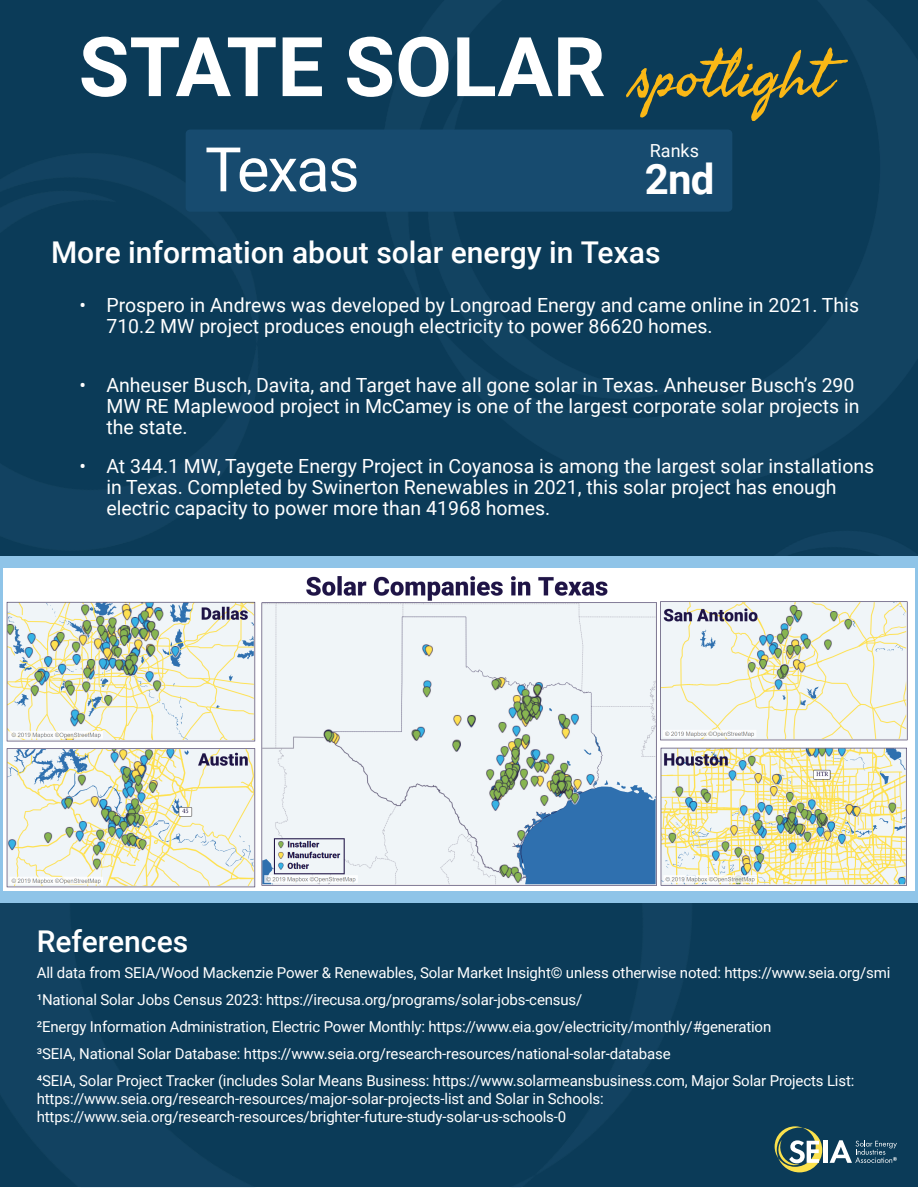
<style>
.page{position:relative;width:918px;height:1188px;background:#fff}
.page>*{position:absolute;margin:0;border:0;box-sizing:border-box;transform-origin:0 0}
.t1{font:700 82.5px "Roboto";color:#fff}
.t2{font:61.5px "Roboto";letter-spacing:-.03em;color:#fff}
.t3{font:700 42px "Roboto";color:#fff}
.t4{font:500 30px "Roboto";color:#fff}
.t5{font:19.5px/21px "Roboto";color:#fff}
.t6{font:18px "Roboto";color:#fff}
.t7{font:15px/27px "Roboto";letter-spacing:-.01em;color:#fff}
.s1{font-family:"Seaweed Script Pro";font-weight:400;font-size:64.5px;color:#fab816}
</style>
<div class="page">
<div style="left:0;top:0;width:918px;height:1187px;background:#0b3b58"></div>
<div style="left:186px;top:130px;width:546px;height:82px;background:#184c70;border-radius:4px"></div>
<svg style="left:775px;top:1126px;width:47px;height:46px"></svg>
<hr style="left:823px;top:1141px;width:4px;height:22px;background:#fff">
<svg style="left:830px;top:1140px;width:67px;height:23px"></svg>
<div style="left:0;top:556px;width:918px;height:347px;background:#8fc4e8"></div>
<img style="left:3px;top:569px;width:912px;height:322px">
<h1 class="t1" style="left:79px;top:9px;width:753px">STATE SOLAR <span class="s1">spotlight</span></h1>
<h2 class="t2" style="left:205px;top:126px;width:156px">Texas</h2>
<p class="t6" style="left:650px;top:138px;width:51px">Ranks</p>
<h3 class="t3" style="left:645px;top:150px;width:71px">2nd</h3>
<h3 class="t4" style="left:51px;top:231px;width:611px">More information about solar energy in Texas</h3>
<h3 class="t5" style="left:106px;top:294px;width:754px;text-indent:-27px">• Prospero in Andrews was developed by Longroad Energy and came online in 2021. This<br>710.2 MW project produces enough electricity to power 86620 homes.</h3>
<h3 class="t5" style="left:106px;top:374px;width:755px;text-indent:-27px">• Anheuser Busch, Davita, and Target have all gone solar in Texas. Anheuser Busch’s 290<br>MW RE Maplewood project in McCamey is one of the largest corporate solar projects in the state.</h3>
<h3 class="t5" style="left:106px;top:455px;width:769px;text-indent:-27px">• At 344.1 MW, Taygete Energy Project in Coyanosa is among the largest solar installations in Texas. Completed by Swinerton Renewables in 2021, this solar project has enough electric capacity to power more than 41968 homes.</h3>
<h3 class="t4" style="left:37px;top:920px;width:153px">References</h3>
<p class="t7" style="left:37px;top:959px;width:855px">All data from SEIA/Wood Mackenzie Power &amp; Renewables, Solar Market Insight© unless otherwise noted: https://www.seia.org/smi ¹National Solar Jobs Census 2023: https://irecusa.org/programs/solar-jobs-census/<br>²Energy Information Administration, Electric Power Monthly: https://www.eia.gov/electricity/monthly/#generation<br>³SEIA, National Solar Database: https://www.seia.org/research-resources/national-solar-database<br>4SEIA, Solar Project Tracker (includes Solar Means Business: https://www.solarmeansbusiness.com, Major Solar Projects List:</p>
<p class="t7" style="left:37px;top:1090px;width:569px;line-height:18px">https://www.seia.org/research-resources/major-solar-projects-list and Solar in Schools: https://www.seia.org/research-resources/brighter-future-study-solar-us-schools-0</p>
</div>
